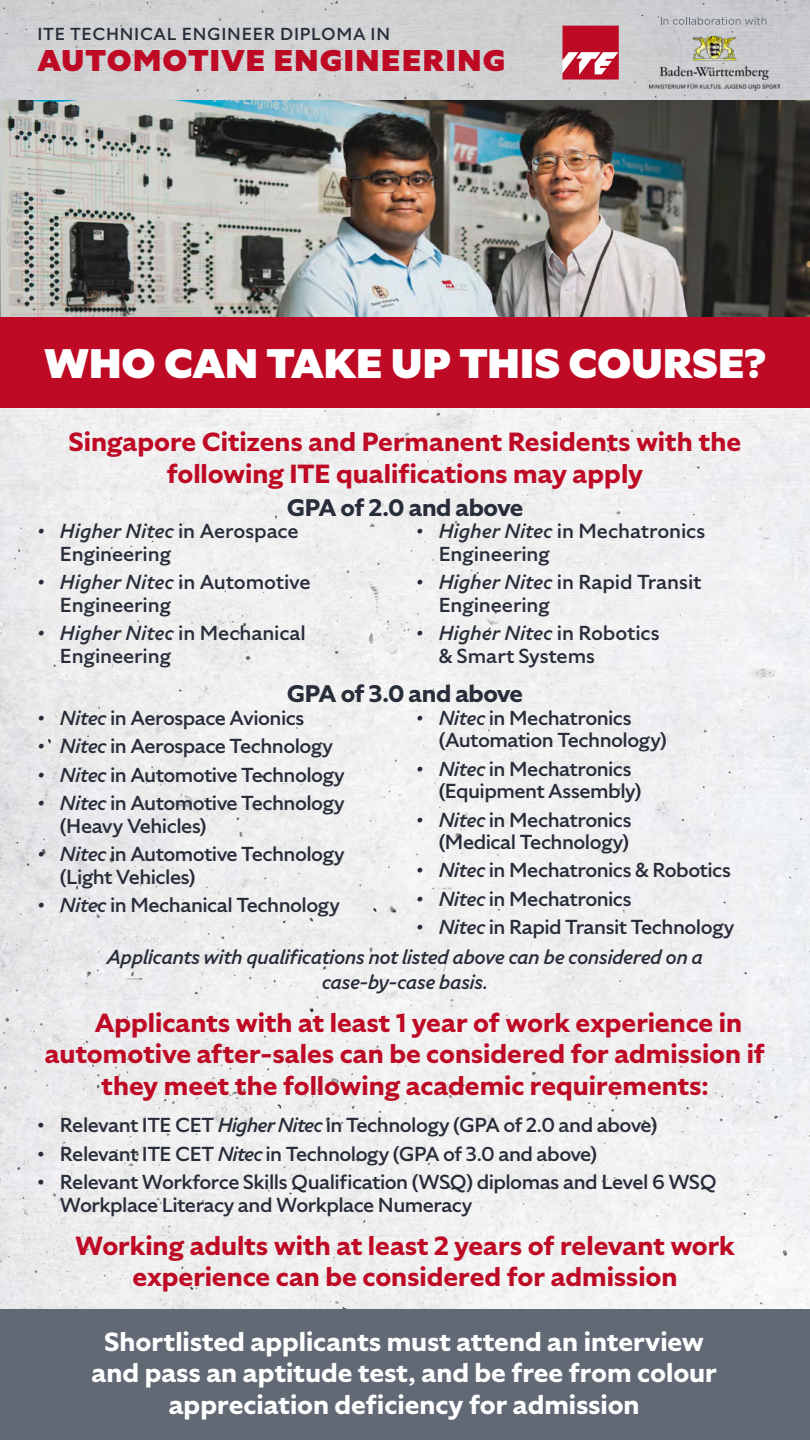
<style>
.page{position:relative;width:810px;height:1440px;background:#fff}
.page>*{position:absolute;margin:0;border:0;box-sizing:border-box;transform-origin:0 0}
.t1{font:900 41.25px "Specter";color:#fff}
.t2{font:900 30px "Specter";letter-spacing:.045em;color:#bf0a26}
.t3{font:700 26.25px/31.5px "Specter";letter-spacing:-.005em;color:#bf0a26;text-align:center}
.t4{font:700 26.25px/31.5px "Specter";letter-spacing:-.005em;color:#fff;text-align:center}
.t5{font:700 24px "Specter";letter-spacing:-.025em;color:#282d3a}
.t6{font:500 20.25px/22.5px "Specter";letter-spacing:-.025em;color:#282d3a}
.t7{font:italic 500 20.25px/24.3px "Specter";letter-spacing:-.025em;color:#282d3a;text-align:center}
.t8{font:500 20.25px/22.5px "Specter";letter-spacing:-.005em;color:#282d3a}
.t9{font:500 17.4px "Specter";letter-spacing:.04em;color:#282d3a}
.s1{font-style:italic}
</style>
<div class="page">
<img style="left:0;top:408px;width:810px;height:902px">
<img style="left:0;top:100px;width:810px;height:217px">
<div style="left:0;top:0;width:810px;height:100px;background:#d0d1d3"></div>
<svg style="left:661px;top:17px;width:105px;height:8px"></svg>
<img style="left:650px;top:36px;width:129px;height:52px">
<svg style="left:562px;top:26px;width:57px;height:54px;background:#cb4056"></svg>
<div style="left:0;top:1310px;width:810px;height:130px;background:#616975"></div>
<div style="left:0;top:317px;width:810px;height:91px;background:#bf0a26"></div>
<p class="t9" style="left:38px;top:22px;width:354px">ITE TECHNICAL ENGINEER DIPLOMA IN</p>
<h2 class="t2" style="left:38px;top:41px;width:469px">AUTOMOTIVE ENGINEERING</h2>
<h1 class="t1" style="left:44px;top:336px;width:724px">WHO CAN TAKE UP THIS COURSE?</h1>
<p class="t3" style="left:69px;top:426px;width:674px">Singapore Citizens and Permanent Residents with the following ITE qualifications may apply</p>
<p class="t6" style="left:60px;top:520px;width:240px;text-indent:-22px"><span class="s1">• Higher Nitec</span> in Aerospace<br>Engineering</p>
<p class="t6" style="left:60px;top:571px;width:252px;text-indent:-22px"><span class="s1">• Higher Nitec</span> in Automotive<br>Engineering</p>
<p class="t6" style="left:60px;top:622px;width:247px;text-indent:-22px"><span class="s1">• Higher Nitec</span> in Mechanical<br>Engineering</p>
<p class="t5" style="left:287px;top:491px;width:238px">GPA of 2.0 and above</p>
<p class="t8" style="left:439px;top:520px;width:268px;text-indent:-22px"><span class="s1">• Higher Nitec</span> in Mechatronics<br>Engineering</p>
<p class="t6" style="left:439px;top:571px;width:264px;text-indent:-22px"><span class="s1">• Higher Nitec</span> in Rapid Transit<br>Engineering</p>
<p class="t8" style="left:439px;top:622px;width:222px;text-indent:-22px"><span class="s1">• Higher Nitec</span> in Robotics &amp; Smart Systems</p>
<p class="t5" style="left:287px;top:677px;width:238px">GPA of 3.0 and above</p>
<p class="t6" style="left:38px;top:706px;width:269px"><span class="s1">• Nitec</span> in Aerospace Avionics</p>
<p class="t6" style="left:38px;top:735px;width:297px"><span class="s1">• Nitec</span> in Aerospace Technology</p>
<p class="t6" style="left:37px;top:763px;width:309px"><span class="s1">• Nitec</span> in Automotive Technology</p>
<p class="t6" style="left:60px;top:792px;width:286px;text-indent:-22px"><span class="s1">• Nitec</span> in Automotive Technology (Heavy Vehicles)</p>
<p class="t6" style="left:60px;top:843px;width:286px;text-indent:-22px"><span class="s1">• Nitec</span> in Automotive Technology (Light Vehicles)</p>
<p class="t6" style="left:37px;top:894px;width:304px"><span class="s1">• Nitec</span> in Mechanical Technology</p>
<p class="t6" style="left:439px;top:706px;width:230px;text-indent:-22px"><span class="s1">• Nitec</span> in Mechatronics (Automation Technology)</p>
<p class="t6" style="left:439px;top:757px;width:204px;text-indent:-22px"><span class="s1">• Nitec</span> in Mechatronics (Equipment Assembly)</p>
<p class="t6" style="left:416px;top:808px;width:217px;text-align:right"><span class="s1">• Nitec</span> in Mechatronics (Medical Technology)</p>
<p class="t6" style="left:416px;top:859px;width:316px"><span class="s1">• Nitec</span> in Mechatronics &amp; Robotics</p>
<p class="t6" style="left:416px;top:888px;width:217px"><span class="s1">• Nitec</span> in Mechatronics</p>
<p class="t6" style="left:416px;top:916px;width:320px"><span class="s1">• Nitec</span> in Rapid Transit Technology</p>
<p class="t7" style="left:107px;top:945px;width:598px">Applicants with qualifications not listed above can be considered on a case-by-case basis.</p>
<p class="t3" style="left:95px;top:1007px;width:649px">Applicants with at least 1 year of work experience in</p>
<p class="t3" style="left:45px;top:1038px;width:722px">automotive after-sales can be considered for admission if</p>
<p class="t3" style="left:101px;top:1070px;width:609px">they meet the following academic requirements:</p>
<p class="t6" style="left:38px;top:1114px;width:621px">• Relevant ITE CET <span class="s1">Higher Nitec</span> in Technology (GPA of 2.0 and above)</p>
<p class="t6" style="left:38px;top:1142px;width:561px">• Relevant ITE CET <span class="s1">Nitec</span> in Technology (GPA of 3.0 and above)</p>
<p class="t6" style="left:60px;top:1171px;width:658px;text-indent:-22px">• Relevant Workforce Skills Qualification (WSQ) diplomas and Level 6 WSQ<br>Workplace Literacy and Workplace Numeracy</p>
<p class="t3" style="left:75px;top:1230px;width:661px">Working adults with at least 2 years of relevant work experience can be considered for admission</p>
<p class="t4" style="left:92px;top:1326px;width:627px">Shortlisted applicants must attend an interview and pass an aptitude test, and be free from colour appreciation deficiency for admission</p>
</div>
